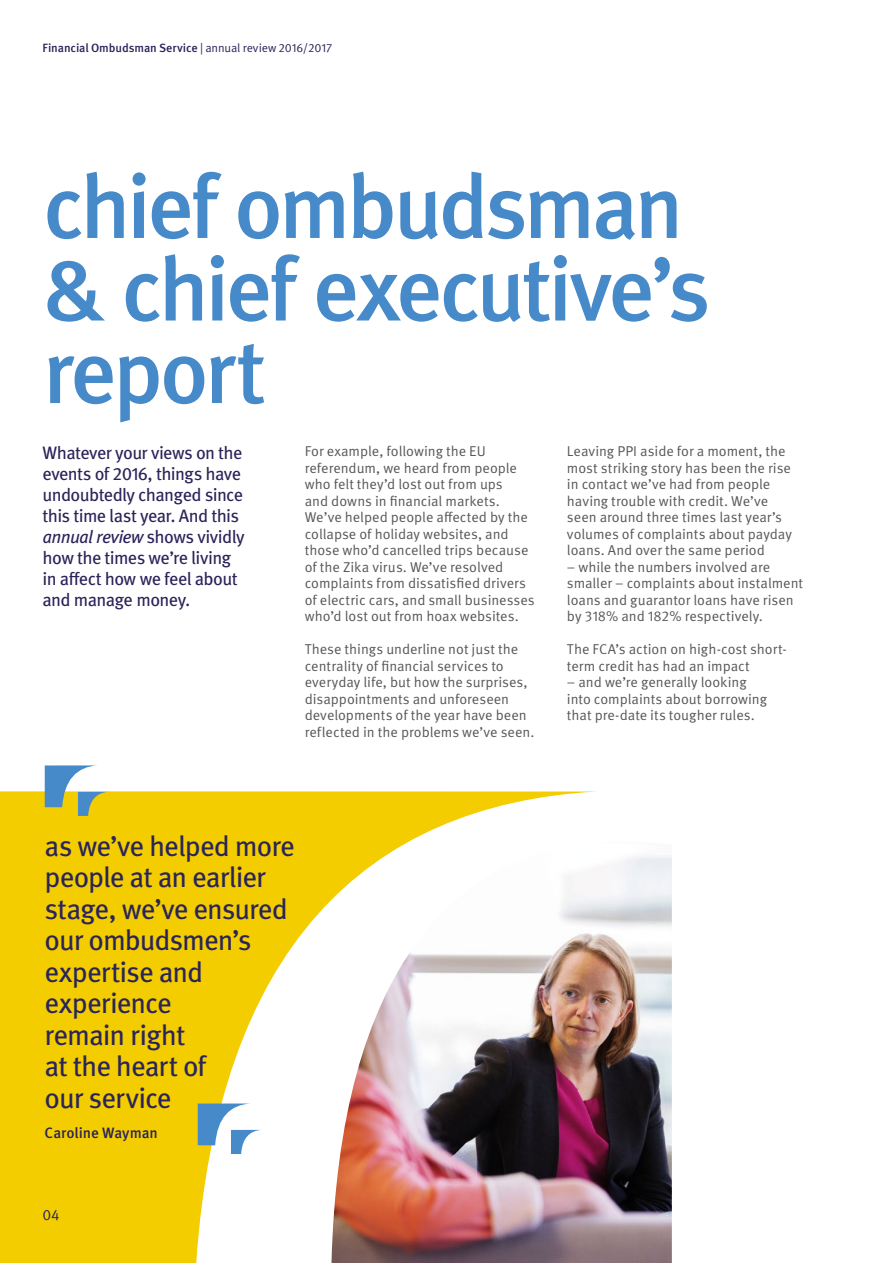
<style>
.page{position:relative;width:893px;height:1263px;background:#fff}
.page>*{position:absolute;margin:0;border:0;box-sizing:border-box;transform-origin:0 0}
.t1{font:500 90px/82.5px "Meta OT";letter-spacing:-.05em;color:#478ac9}
.t2{font:28.5px/31.5px "Meta OT";letter-spacing:-.035em;color:#2a2459}
.t3{font:18px/21px "Meta OT";letter-spacing:-.035em;color:#2a2459}
.t4{font:500 15px "Meta OT";letter-spacing:-.005em;color:#2a2459}
.t5{font:15px "Meta OT Norm";color:#2a2459}
.t6{font:14.25px/16.5px "Meta OT Norm";letter-spacing:-.005em;color:#575756}
.t7{font:500 12px "Meta OT";letter-spacing:-.01em;color:#2a2459}
.s1{font-family:"Meta OT Norm";font-weight:400}
.s2{font-style:italic}
</style>
<div class="page">
<svg style="left:0;top:791px;width:596px;height:472px;fill:#f3cd00"></svg>
<img style="left:331px;top:841px;width:341px;height:422px">
<svg style="left:45px;top:765px;width:64px;height:51px"></svg>
<svg style="left:198px;top:1103px;width:64px;height:51px"></svg>
<p class="t7" style="left:43px;top:40px;width:291px">Financial Ombudsman Service <span class="s1">| annual review 2016/2017</span></p>
<h1 class="t1" style="left:43px;top:167px;width:670px">chief ombudsman &amp; chief executive’s report</h1>
<p class="t3" style="left:43px;top:442px;width:204px">Whatever your views on the events of 2016, things have undoubtedly changed since this time last year. And this <span class="s2">annual review</span> shows vividly how the times we’re living in affect how we feel about and manage money.</p>
<p class="t6" style="left:305px;top:443px;width:232px">For example, following the EU referendum, we heard from people who felt they’d lost out from ups<br>and downs in financial markets.<br>We’ve helped people affected by the collapse of holiday websites, and those who’d cancelled trips because of the Zika virus. We’ve resolved complaints from dissatisfied drivers of electric cars, and small businesses who’d lost out from hoax websites.</p>
<p class="t6" style="left:305px;top:641px;width:231px">These things underline not just the centrality of financial services to everyday life, but how the surprises, disappointments and unforeseen developments of the year have been reflected in the problems we’ve seen.</p>
<p class="t6" style="left:567px;top:443px;width:226px">Leaving PPI aside for a moment, the most striking story has been the rise in contact we’ve had from people having trouble with credit. We’ve seen around three times last year’s volumes of complaints about payday loans. And over the same period</p>
<p class="t6" style="left:567px;top:559px;width:238px">– while the numbers involved are smaller – complaints about instalment loans and guarantor loans have risen by 318% and 182% respectively.</p>
<p class="t6" style="left:567px;top:641px;width:221px">The FCA’s action on high-cost short&shy;term credit has had an impact</p>
<p class="t6" style="left:567px;top:674px;width:202px">– and we’re generally looking into complaints about borrowing that pre-date its tougher rules.</p>
<h2 class="t2" style="left:45px;top:830px;width:252px">as we’ve helped more people at an earlier stage, we’ve ensured our ombudsmen’s expertise and experience<br>remain right<br>at the heart of<br>our service</h2>
<p class="t4" style="left:45px;top:1123px;width:115px">Caroline Wayman</p>
<p class="t5" style="left:43px;top:1205px;width:19px">04</p>
</div>
